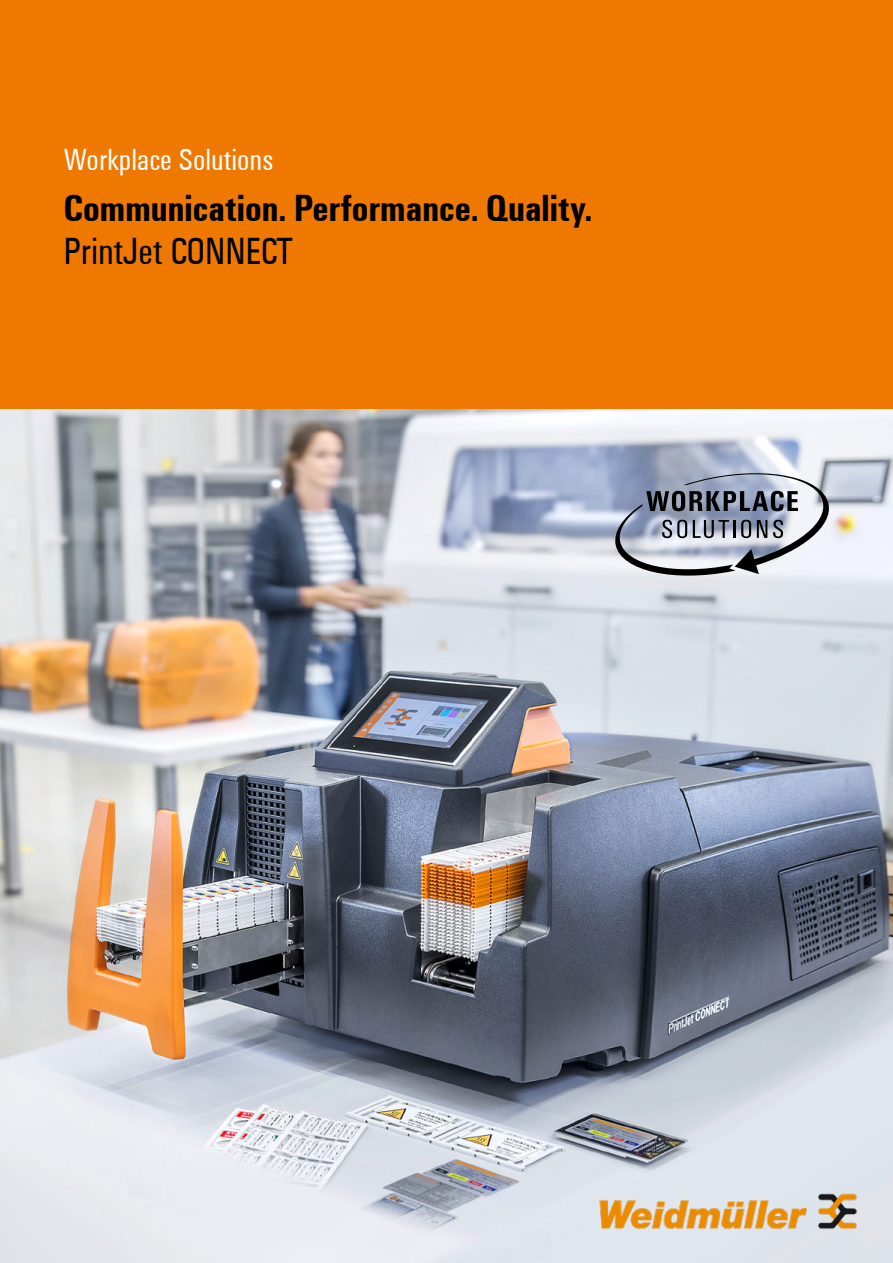
<style>
.page{position:relative;width:893px;height:1263px;background:#fff}
.page>*{position:absolute;margin:0;border:0;box-sizing:border-box;transform-origin:0 0}
.t1{font:700 39px "Weidmueller Condensed";color:#000}
.t2{font:39px "Weidmueller Condensed";color:#000}
.t3{font:31.5px "Weidmueller Condensed";color:#fff}
</style>
<div class="page">
<img style="left:0;top:408px;width:893px;height:855px">
<div style="left:0;top:0;width:893px;height:408px;background:#ef7800"></div>
<img style="left:574px;top:1180px;width:307px;height:62px">
<svg style="left:613px;top:466px;width:220px;height:117px"></svg>
<p class="t3" style="left:64px;top:141px;width:211px">Workplace Solutions</p>
<p class="t1" style="left:64px;top:185px;width:530px">Communication. Performance. Quality.</p>
<p class="t2" style="left:64px;top:227px;width:231px">PrintJet CONNECT</p>
</div>
